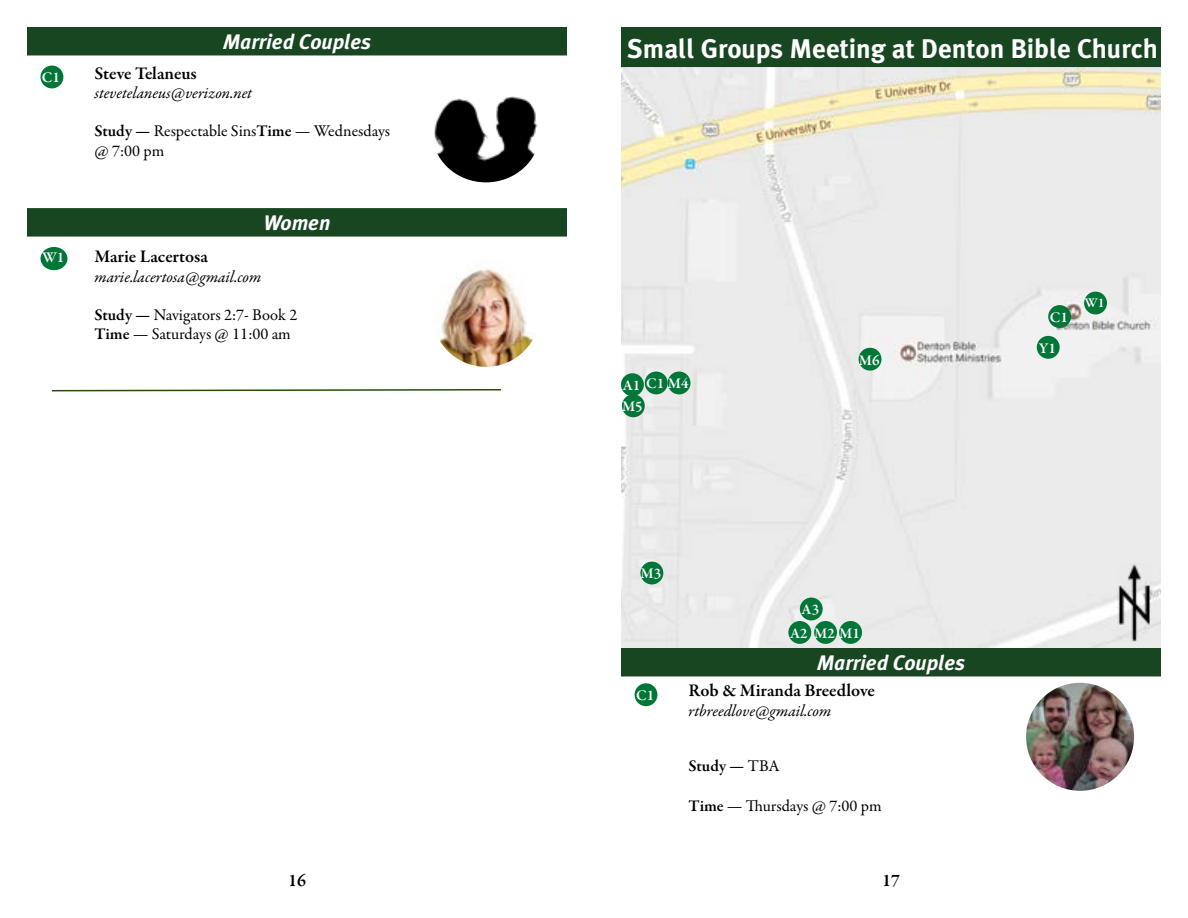
<style>
.page{position:relative;width:1188px;height:918px;background:#fff}
.page>*{position:absolute;margin:0;border:0;box-sizing:border-box;transform-origin:0 0}
.t1{font:700 27px "Meta Plus";color:#fff}
.t2{font:italic 700 21px "Meta Plus";color:#fff}
.t3{font:600 18px "Garamond Premr Pro";color:#000}
.t4{font:16.5px/19.8px "Garamond Premr Pro";color:#000}
.t5{font:italic 16.5px "Garamond Premr Pro";color:#000}
.t6{font:600 16.5px "Garamond Premr Pro";letter-spacing:-.005em;color:#000}
.t7{font:600 15px "Garamond Premr Pro";color:#fff}
.t8{font:600 13.5px "Garamond Premr Pro";color:#fff}
.s1{font-weight:600}
.s2{font-weight:400}
</style>
<div class="page">
<div style="left:28px;top:28px;width:538px;height:27px;background:#174621"></div>
<div style="left:27px;top:27px;width:540px;height:28px;border:2px solid #174621"></div>
<img style="left:621px;top:67px;width:540px;height:581px">
<div style="left:839px;top:621px;width:23px;height:23px;background:#007637;border-radius:50%"></div>
<div style="left:622px;top:28px;width:538px;height:38px;background:#174621"></div>
<div style="left:621px;top:27px;width:540px;height:40px;border:2px solid #174621"></div>
<div style="left:814px;top:621px;width:23px;height:23px;background:#007637;border-radius:50%"></div>
<div style="left:622px;top:649px;width:538px;height:27px;background:#174621"></div>
<div style="left:621px;top:648px;width:540px;height:28px;border:2px solid #174621"></div>
<div style="left:645px;top:372px;width:23px;height:22px;background:#007637;border-radius:50%"></div>
<div style="left:621px;top:373px;width:23px;height:23px;background:#007637;border-radius:50%"></div>
<div style="left:1037px;top:336px;width:23px;height:23px;background:#007637;border-radius:50%"></div>
<div style="left:622px;top:394px;width:23px;height:23px;background:#007637;border-radius:50%"></div>
<div style="left:668px;top:372px;width:23px;height:22px;background:#007637;border-radius:50%"></div>
<img style="left:1117px;top:564px;width:34px;height:78px">
<div style="left:1084px;top:292px;width:23px;height:22px;background:#007637;border-radius:50%"></div>
<div style="left:28px;top:209px;width:538px;height:27px;background:#174621"></div>
<div style="left:27px;top:208px;width:540px;height:29px;border:2px solid #174621"></div>
<img style="left:439px;top:269px;width:95px;height:98px">
<div style="left:40px;top:247px;width:28px;height:23px;background:#007637;border-radius:50%"></div>
<img style="left:434px;top:96px;width:104px;height:86px">
<div style="left:41px;top:66px;width:22px;height:22px;background:#007637;border-radius:50%"></div>
<div style="left:640px;top:562px;width:23px;height:22px;background:#007637;border-radius:50%"></div>
<div style="left:859px;top:348px;width:22px;height:23px;background:#007637;border-radius:50%"></div>
<div style="left:788px;top:621px;width:23px;height:23px;background:#007637;border-radius:50%"></div>
<div style="left:635px;top:683px;width:22px;height:23px;background:#007637;border-radius:50%"></div>
<img style="left:1026px;top:683px;width:108px;height:108px;border-radius:54px">
<svg style="left:51px;top:389px;width:450px;height:3px"></svg>
<div style="left:800px;top:598px;width:23px;height:22px;background:#007637;border-radius:50%"></div>
<div style="left:1048px;top:305px;width:23px;height:23px;background:#007637;border-radius:50%"></div>
<p class="t7" style="left:42px;top:69px;width:20px">C1</p>
<p class="t7" style="left:42px;top:249px;width:24px">W1</p>
<p class="t2" style="left:223px;top:30px;width:150px">Married Couples</p>
<p class="t3" style="left:94px;top:62px;width:104px">Steve Telaneus</p>
<p class="t5" style="left:94px;top:83px;width:159px">stevetelaneus@verizon.net</p>
<p class="t4" style="left:94px;top:122px;width:297px"><span class="s1">Study —</span> Respectable Sins<span class="s1">Time</span> — Wednesdays @ 7:00 pm</p>
<p class="t2" style="left:264px;top:211px;width:68px">Women</p>
<p class="t3" style="left:94px;top:245px;width:115px">Marie Lacertosa</p>
<p class="t5" style="left:94px;top:266px;width:168px">marie.lacertosa@gmail.com</p>
<p class="t4" style="left:94px;top:305px;width:204px"><span class="s1">Study —</span> Navigators 2:7- Book 2<br><span class="s1">Time</span> — Saturdays @ 11:00 am</p>
<h1 class="t1" style="left:627px;top:33px;width:532px">Small Groups Meeting at Denton Bible Church</h1>
<p class="t7" style="left:623px;top:375px;width:67px">A1 C1 M4</p>
<p class="t7" style="left:622px;top:398px;width:22px">M5</p>
<p class="t7" style="left:859px;top:351px;width:22px">M6</p>
<p class="t7" style="left:1050px;top:308px;width:20px">C1</p>
<p class="t7" style="left:1039px;top:339px;width:19px">Y1</p>
<p class="t8" style="left:1085px;top:295px;width:21px">W1</p>
<p class="t7" style="left:641px;top:565px;width:22px">M3</p>
<p class="t7" style="left:636px;top:686px;width:20px">C1</p>
<p class="t7" style="left:802px;top:601px;width:19px">A3</p>
<p class="t7" style="left:790px;top:624px;width:71px">A2 M2 M1</p>
<p class="t2" style="left:817px;top:651px;width:150px">Married Couples</p>
<p class="t3" style="left:689px;top:679px;width:188px">Rob &amp; Miranda Breedlove</p>
<p class="t5" style="left:689px;top:700px;width:144px">rtbreedlove@gmail.com</p>
<p class="t6" style="left:689px;top:756px;width:93px">Study — <span class="s2">TBA</span></p>
<p class="t4" style="left:689px;top:796px;width:195px"><span class="s1">Time</span> — Thursdays @ 7:00 pm</p>
<p class="t3" style="left:288px;top:869px;width:19px">16</p>
<p class="t3" style="left:882px;top:869px;width:19px">17</p>
</div>
